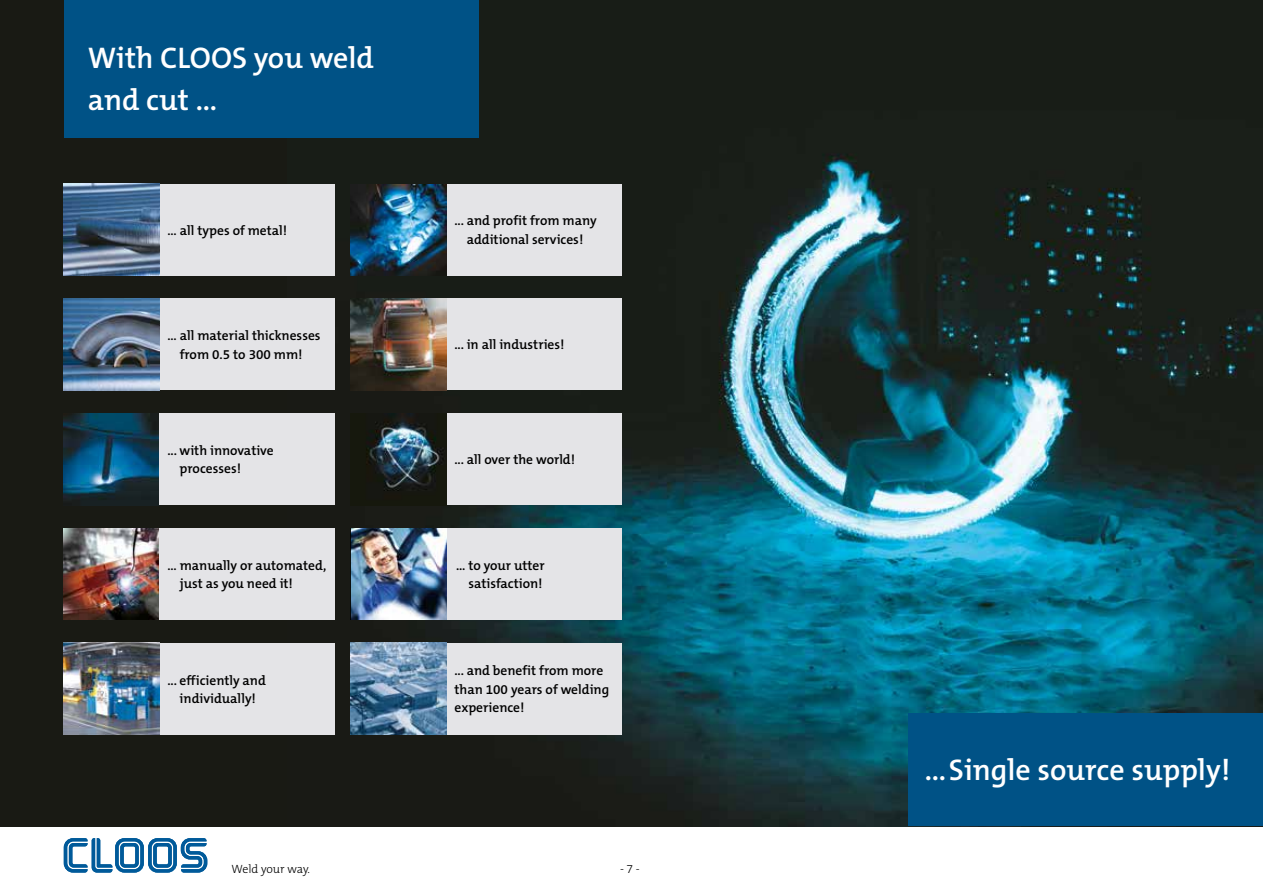
<style>
.page{position:relative;width:1263px;height:893px;background:#fff}
.page>*{position:absolute;margin:0;border:0;box-sizing:border-box;transform-origin:0 0}
.t1{font:600 30px/42px "The Mix B6";color:#fff}
.t2{font:600 13.5px/18.3px "The Mix B6";color:#000;text-align:center}
.t3{font:300 12px "The Mix B3";color:#000}
</style>
<div class="page">
<svg style="left:64px;top:838px;width:143px;height:35px"></svg>
<div style="left:0;top:0;width:295px;height:827px;background:#191a14"></div>
<img style="left:295px;top:0;width:968px;height:827px">
<div style="left:64px;top:0;width:414px;height:138px;background:#005286"></div>
<div style="left:909px;top:713px;width:354px;height:112px;background:#005286"></div>
<div style="left:446px;top:184px;width:176px;height:92px;background:#e4e4e7"></div>
<div style="left:446px;top:298px;width:176px;height:92px;background:#e4e4e7"></div>
<div style="left:446px;top:413px;width:176px;height:92px;background:#e4e4e7"></div>
<div style="left:446px;top:643px;width:176px;height:92px;background:#e4e4e7"></div>
<img style="left:351px;top:413px;width:95px;height:92px">
<div style="left:446px;top:528px;width:176px;height:92px;background:#e4e4e7"></div>
<img style="left:351px;top:528px;width:95px;height:92px">
<img style="left:351px;top:298px;width:95px;height:92px">
<div style="left:159px;top:184px;width:176px;height:92px;background:#e4e4e7"></div>
<img style="left:64px;top:184px;width:95px;height:92px">
<div style="left:159px;top:298px;width:176px;height:92px;background:#e4e4e7"></div>
<img style="left:64px;top:298px;width:95px;height:92px">
<img style="left:64px;top:413px;width:95px;height:92px">
<div style="left:159px;top:413px;width:176px;height:92px;background:#e4e4e7"></div>
<img style="left:64px;top:528px;width:95px;height:92px">
<div style="left:159px;top:643px;width:176px;height:92px;background:#e4e4e7"></div>
<div style="left:159px;top:528px;width:176px;height:92px;background:#e4e4e7"></div>
<img style="left:64px;top:643px;width:95px;height:92px">
<img style="left:351px;top:185px;width:95px;height:91px">
<img style="left:351px;top:643px;width:95px;height:92px">
<h1 class="t1" style="left:88px;top:38px;width:288px">With CLOOS you weld and cut ...</h1>
<p class="t2" style="left:167px;top:221px;width:121px">… all types of metal!</p>
<p class="t2" style="left:167px;top:327px;width:155px">… all material thicknesses from 0.5 to 300 mm!</p>
<p class="t2" style="left:180px;top:442px;width:96px;text-align:left;text-indent:-12px">... with innovative processes!</p>
<p class="t2" style="left:180px;top:557px;width:148px;text-align:left;text-indent:-12px">… manually or automated, just as you need it!</p>
<p class="t2" style="left:167px;top:671px;width:100px">... efficiently and individually!</p>
<p class="t2" style="left:454px;top:212px;width:144px">... and profit from many additional services!</p>
<p class="t2" style="left:454px;top:336px;width:112px">... in all industries!</p>
<p class="t2" style="left:454px;top:451px;width:122px">... all over the world!</p>
<p class="t2" style="left:456px;top:557px;width:90px;text-align:right">... to your utter satisfaction!</p>
<p class="t2" style="left:454px;top:662px;width:156px;text-align:left">... and benefit from more than 100 years of welding experience!</p>
<p class="t3" style="left:231px;top:862px;width:80px">Weld your way.</p>
<p class="t3" style="left:620px;top:862px;width:21px">- 7 -</p>
<h1 class="t1" style="left:925px;top:750px;width:307px">...Single source supply!</h1>
</div>
